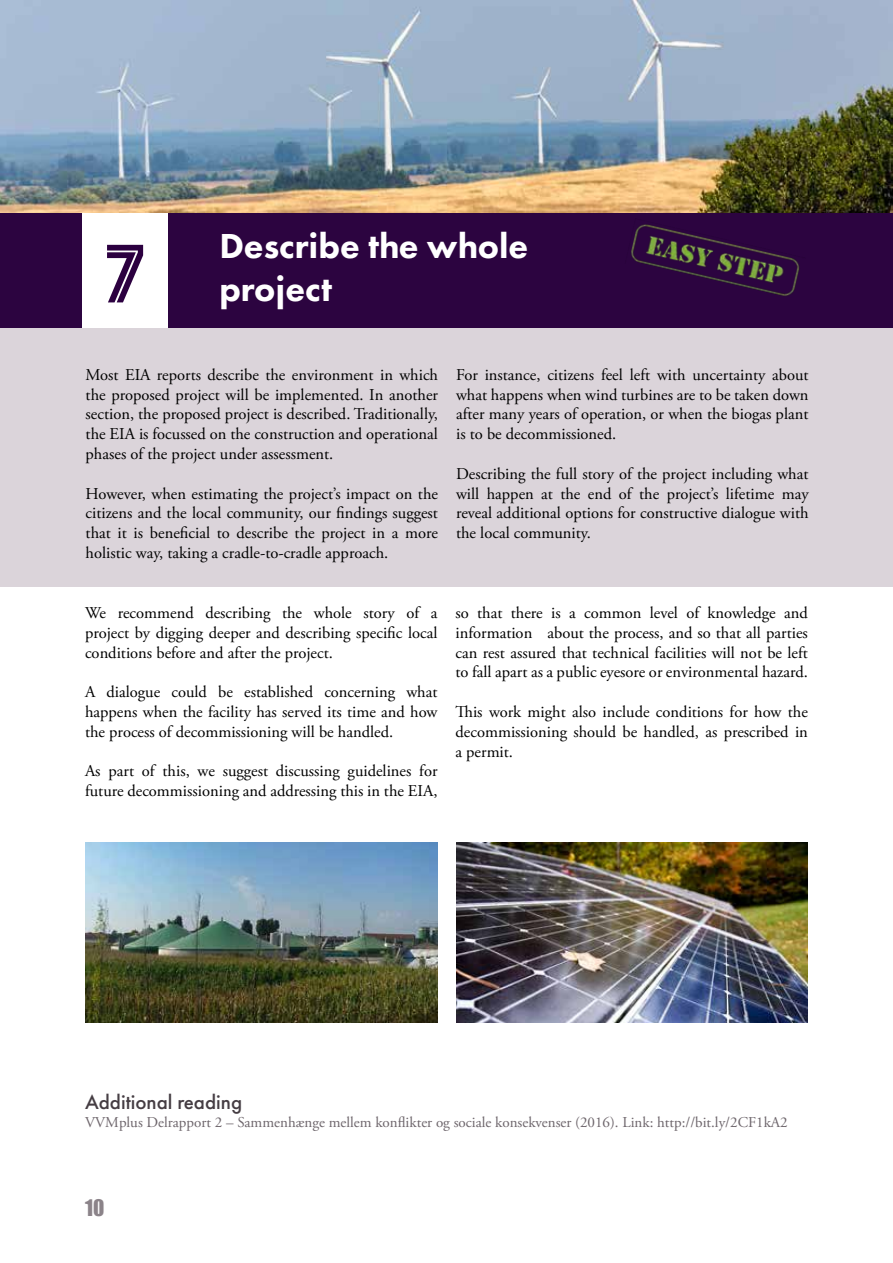
<style>
.page{position:relative;width:893px;height:1263px;background:#fff}
.page>*{position:absolute;margin:0;border:0;box-sizing:border-box;transform-origin:0 0}
.t1{font:800 36px/43.2px "Futura PT";color:#fff}
.t2{font:500 21px "Futura PT";color:#453d43}
.t3{font:21px "Impact";color:#8b8389}
.t4{font:16.5px/19.8px "Adobe Garamond Pro";color:#000;text-align:justify}
.t5{font:15px "Adobe Garamond Pro";color:#6d656b}
.s1{font-family:"Amboy Inline";font-weight:400;font-size:72px;color:#2c0040}
</style>
<div class="page">
<div style="left:1px;top:288px;width:892px;height:299px;background:#dbd4da"></div>
<img style="left:0;top:0;width:893px;height:213px">
<div style="left:0;top:213px;width:893px;height:114px;background:#2c0440"></div>
<div style="left:83px;top:213px;width:85px;height:114px;background:#fff"></div>
<img style="left:631px;top:224px;width:169px;height:72px">
<img style="left:85px;top:843px;width:352px;height:180px">
<img style="left:456px;top:843px;width:352px;height:180px">
<h1 class="t1" style="left:106px;top:224px;width:424px;text-indent:113px">Describe the whole<br><span class="s1">7</span> project</h1>
<p class="t4" style="left:86px;top:365px;width:354px">Most EIA reports describe the environment in which the proposed project will be implemented. In another section, the proposed project is described. Traditionally, the EIA is focussed on the construction and operational phases of the project under assessment.</p>
<p class="t4" style="left:86px;top:484px;width:354px">However, when estimating the project’s impact on the citizens and the local community, our findings suggest that it is beneficial to describe the project in a more holistic way, taking a cradle-to-cradle approach.</p>
<p class="t4" style="left:85px;top:603px;width:354px">We recommend describing the whole story of a project by digging deeper and describing specific local conditions before and after the project.</p>
<p class="t4" style="left:85px;top:683px;width:354px">A dialogue could be established concerning what happens when the facility has served its time and how the process of decommissioning will be handled.</p>
<p class="t4" style="left:85px;top:762px;width:354px">As part of this, we suggest discussing guidelines for future decommissioning and addressing this in the EIA,</p>
<p class="t4" style="left:456px;top:365px;width:354px">For instance, citizens feel left with uncertainty about what happens when wind turbines are to be taken down after many years of operation, or when the biogas plant is to be decommissioned.</p>
<p class="t4" style="left:456px;top:464px;width:354px">Describing the full story of the project including what will happen at the end of the project’s lifetime may reveal additional options for constructive dialogue with the local community.</p>
<p class="t4" style="left:455px;top:603px;width:354px">so that there is a common level of knowledge and information about the process, and so that all parties can rest assured that technical facilities will not be left to fall apart as a public eyesore or environmental hazard.</p>
<p class="t4" style="left:455px;top:702px;width:354px">This work might also include conditions for how the decommissioning should be handled, as prescribed in a permit.</p>
<p class="t2" style="left:85px;top:1090px;width:159px">Additional reading</p>
<p class="t5" style="left:85px;top:1114px;width:704px">VVMplus Delrapport 2 – Sammenhænge mellem konflikter og sociale konsekvenser (2016). Link: http://bit.ly/2CF1kA2</p>
<p class="t3" style="left:85px;top:1191px;width:21px">10</p>
</div>
